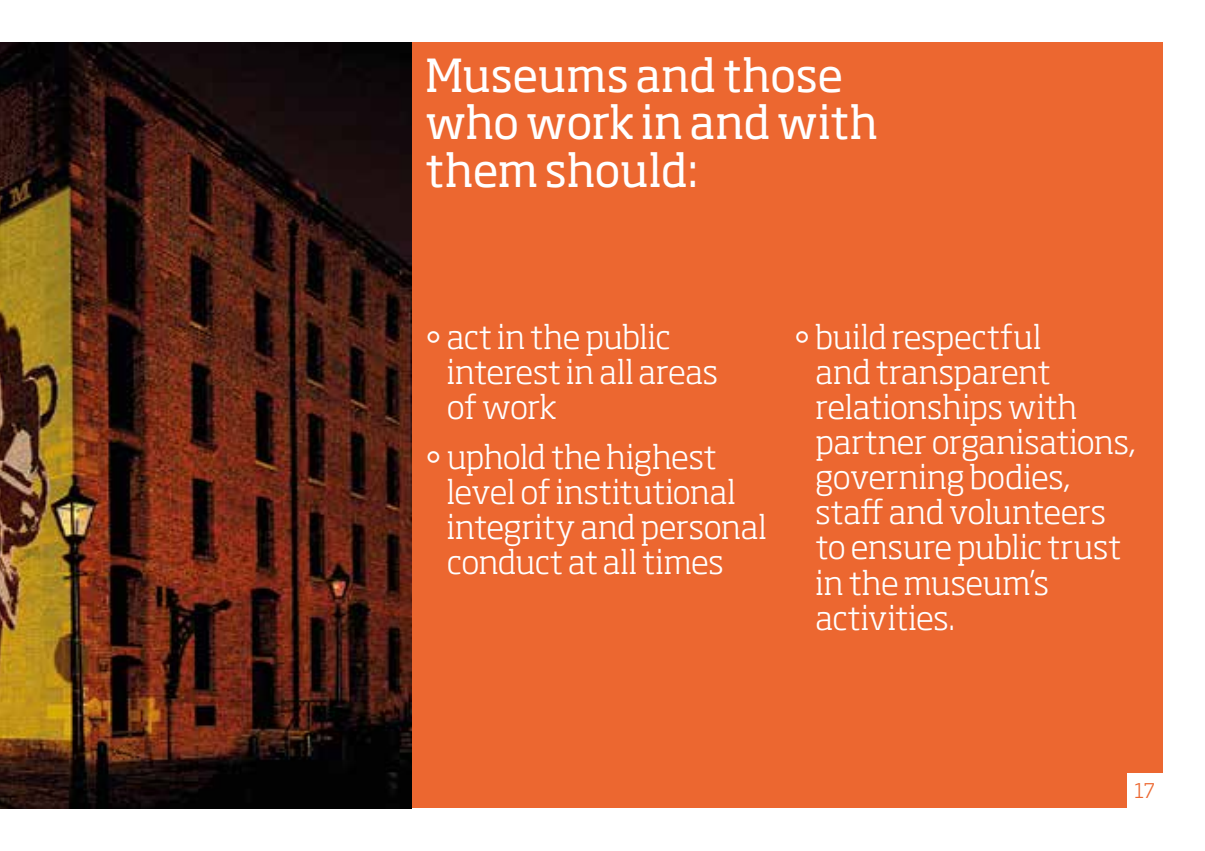
<style>
.page{position:relative;width:1205px;height:851px;background:#fff}
.page>*{position:absolute;margin:0;border:0;box-sizing:border-box;transform-origin:0 0}
.t1{font:45px/47.5px "Soho Pro";letter-spacing:-.01em;color:#fff}
.t2{font:300 32.5px/35px "Soho Pro";letter-spacing:-.01em;color:#fff}
.t3{font:300 20px "Soho Pro";color:#ec6730}
</style>
<div class="page">
<div style="left:227px;top:43px;width:935px;height:765px;background:#ec6730"></div>
<img style="left:158px;top:43px;width:253px;height:765px">
<img style="left:0;top:43px;width:158px;height:765px">
<div style="left:1127px;top:772px;width:49px;height:42px;background:#fff"></div>
<h1 class="t1" style="left:425px;top:49px;width:454px">Museums and those who work in and with them should:</h1>
<p class="t2" style="left:447px;top:317px;width:273px;text-indent:-22px">• act in the public interest in all areas of work</p>
<p class="t2" style="left:447px;top:437px;width:321px;text-indent:-22px">• uphold the highest level of institutional integrity and personal conduct at all times</p>
<p class="t2" style="left:815px;top:317px;width:322px;text-indent:-22px">• build respectful<br>and transparent relationships with partner organisations, governing bodies, staff and volunteers to ensure public trust in the museum’s activities.</p>
<p class="t3" style="left:1134px;top:775px;width:22px">17</p>
</div>
